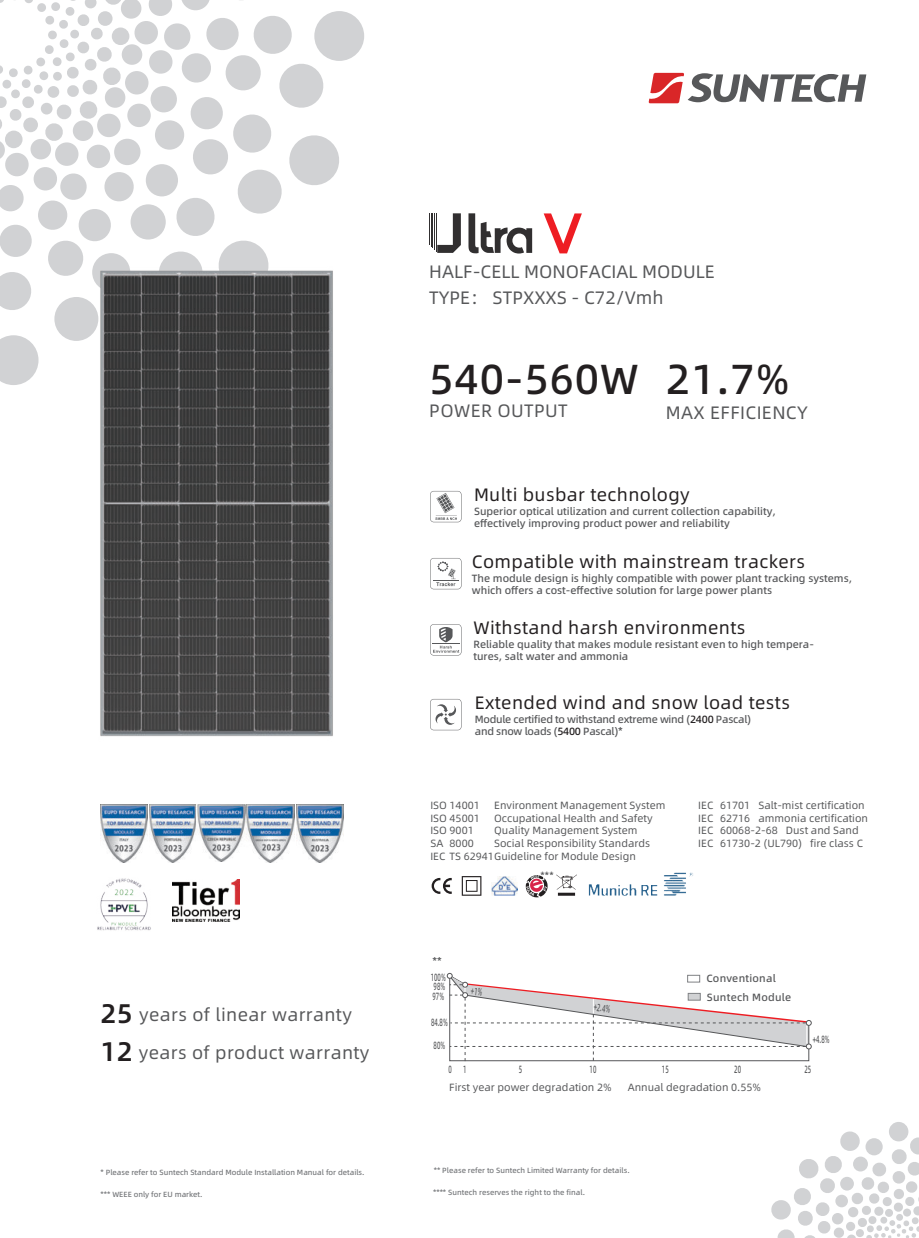
<style>
.page{position:relative;width:919px;height:1238px;background:#fff}
.page>*{position:absolute;margin:0;border:0;box-sizing:border-box;transform-origin:0 0}
.t1{font:42px "Alibaba Pu Hui Ti 2 65 Medium";letter-spacing:.02em;color:#231f20}
.t2{font:18px "Alibaba Pu Hui Ti 2 55 Regular";letter-spacing:.02em;color:#231f20}
.t3{font:18px "Alibaba Pu Hui Ti 2 55 Regular";letter-spacing:.02em;color:#57585a}
.t4{font:18px/26.5px "Alibaba Pu Hui Ti 2 55 Regular";color:#57585a}
.t5{font:10.5px/12.6px "Alibaba Pu Hui Ti 2 55 Regular";color:#57585a}
.t6{font:10.5px/12.6px "Alibaba Pu Hui Ti 2 65 Medium";color:#57585a}
.t7{font:10.5px/12.6px "Alibaba Pu Hui Ti 2 65 Medium";letter-spacing:-.025em;color:#57585a}
.t8{font:10.5px/9px "Alibaba Pu Hui Ti 2 65 Medium";color:#57585a;scale:.56 1}
.t9{font:10.5px/18px "Alibaba Pu Hui Ti 2 65 Medium";letter-spacing:.025em;color:#57585a}
.t10{font:9.6px "Alibaba Pu Hui Ti 2 65 Medium";color:#57585a}
.t11{font:7.5px "Alibaba Pu Hui Ti 2 65 Medium";color:#76787b}
.s1{font-family:"Alibaba Pu Hui Ti 2 75 Semi";font-weight:700;font-size:27px;color:#231f20}
.s2{color:#231f20}
</style>
<div class="page">
<svg style="left:0;top:0;width:364px;height:385px"></svg>
<svg style="left:771px;top:1122px;width:147px;height:115px"></svg>
<svg style="left:648px;top:73px;width:218px;height:30px"></svg>
<img style="left:86px;top:236px;width:259px;height:501px">
<svg style="left:543px;top:213px;width:39px;height:40px"></svg>
<hr style="left:435px;top:213px;width:1px;height:38px;background:#312f30">
<hr style="left:434px;top:213px;width:1px;height:37px;background:#312f30">
<hr style="left:432px;top:213px;width:1px;height:35px;background:#312f30">
<hr style="left:431px;top:213px;width:1px;height:33px;background:#312f30">
<hr style="left:429px;top:213px;width:1px;height:32px;background:#312f30">
<svg style="left:468px;top:213px;width:64px;height:40px"></svg>
<svg style="left:437px;top:213px;width:24px;height:40px"></svg>
<svg style="left:430px;top:491px;width:31px;height:31px"></svg>
<svg style="left:430px;top:558px;width:31px;height:31px"></svg>
<svg style="left:430px;top:624px;width:31px;height:31px"></svg>
<svg style="left:430px;top:699px;width:31px;height:31px"></svg>
<svg style="left:431px;top:877px;width:20px;height:16px"></svg>
<svg style="left:461px;top:876px;width:20px;height:19px"></svg>
<svg style="left:525px;top:875px;width:22px;height:22px"></svg>
<svg style="left:556px;top:874px;width:21px;height:21px"></svg>
<img style="left:491px;top:876px;width:26px;height:19px">
<img style="left:588px;top:872px;width:105px;height:24px">
<img style="left:97px;top:878px;width:54px;height:53px">
<img style="left:149px;top:804px;width:145px;height:58px">
<img style="left:100px;top:804px;width:47px;height:58px">
<img style="left:296px;top:804px;width:48px;height:58px">
<img style="left:173px;top:880px;width:66px;height:41px">
<svg style="left:446px;top:972px;width:366px;height:89px"></svg>
<h2 class="t3" style="left:100px;top:1007px;width:253px"><span class="s1">25</span> years of linear warranty</h2>
<h2 class="t3" style="left:100px;top:1044px;width:270px"><span class="s1">12</span> years of product warranty</h2>
<p class="t11" style="left:100px;top:1168px;width:265px">* Please refer to Suntech Standard Module Installation Manual for details.</p>
<p class="t11" style="left:100px;top:1190px;width:103px">*** WEEE only for EU market.</p>
<h2 class="t4" style="left:429px;top:259px;width:287px">HALF-CELL MONOFACIAL MODULE<br>TYPE： STPXXXS - C72/Vmh</h2>
<h1 class="t1" style="left:429px;top:361px;width:211px">540-560W</h1>
<h2 class="t3" style="left:429px;top:403px;width:140px">POWER OUTPUT</h2>
<h2 class="t3" style="left:665px;top:405px;width:143px">MAX EFFICIENCY</h2>
<h1 class="t1" style="left:665px;top:361px;width:126px">21.7%</h1>
<h2 class="t2" style="left:474px;top:487px;width:217px">Multi busbar technology</h2>
<p class="t6" style="left:474px;top:505px;width:303px">Superior optical utilization and current collection capability, effectively improving product power and reliability</p>
<h2 class="t2" style="left:472px;top:554px;width:334px">Compatible with mainstream trackers</h2>
<p class="t6" style="left:472px;top:571px;width:381px">The module design is highly compatible with power plant tracking systems, which offers a cost-effective solution for large power plants</p>
<h2 class="t2" style="left:473px;top:620px;width:273px">Withstand harsh environments</h2>
<p class="t6" style="left:473px;top:638px;width:342px">Reliable quality that makes module resistant even to high tempera&shy;tures, salt water and ammonia</p>
<h2 class="t2" style="left:475px;top:695px;width:316px">Extended wind and snow load tests</h2>
<p class="t7" style="left:475px;top:712px;width:278px">Module certified to withstand extreme wind (<span class="s2">2400</span> Pascal) and snow loads (<span class="s2">5400</span> Pascal)*</p>
<p class="t5" style="left:494px;top:799px;width:173px">Environment Management System</p>
<p class="t5" style="left:494px;top:812px;width:160px">Occupational Health and Safety</p>
<p class="t5" style="left:494px;top:825px;width:145px">Quality Management System</p>
<p class="t5" style="left:494px;top:837px;width:157px">Social Responsibility Standards</p>
<p class="t5" style="left:430px;top:850px;width:207px">IEC TS 62941Guideline for Module Design</p>
<p class="t5" style="left:430px;top:799px;width:51px">ISO 14001</p>
<p class="t5" style="left:430px;top:812px;width:51px">ISO 45001</p>
<p class="t5" style="left:430px;top:825px;width:45px">ISO 9001</p>
<p class="t5" style="left:449px;top:837px;width:26px">8000</p>
<p class="t5" style="left:430px;top:837px;width:14px">SA</p>
<p class="t6" style="left:432px;top:955px;width:11px">**</p>
<p class="t8" style="left:431px;top:973px;width:28px">100%<br>98%</p>
<p class="t8" style="left:432px;top:992px;width:22px">97%</p>
<p class="t8" style="left:431px;top:1018px;width:32px">84.8%</p>
<p class="t8" style="left:433px;top:1041px;width:22px">80%</p>
<p class="t10" style="left:540px;top:871px;width:15px">***</p>
<p class="t8" style="left:594px;top:1003px;width:31px;rotate:8deg">+2.4%</p>
<p class="t5" style="left:720px;top:798px;width:149px">61701 Salt-mist certification<br>62716 ammonia certification</p>
<p class="t5" style="left:698px;top:799px;width:166px">IEC<br>IEC<br>IEC 60068-2-68 Dust and Sand<br>IEC 61730-2 (UL790) fire class C</p>
<p class="t9" style="left:706px;top:970px;width:86px">Conventional<br>Suntech Module</p>
<p class="t8" style="left:812px;top:1035px;width:31px">+4.8%</p>
<p class="t8" style="left:463px;top:1065px;width:8px">1</p>
<p class="t8" style="left:662px;top:1065px;width:14px">15</p>
<p class="t8" style="left:734px;top:1065px;width:14px">20</p>
<p class="t8" style="left:804px;top:1065px;width:14px">25</p>
<p class="t8" style="left:448px;top:1065px;width:8px">0</p>
<p class="t8" style="left:519px;top:1065px;width:8px">5</p>
<p class="t8" style="left:589px;top:1065px;width:14px">10</p>
<p class="t5" style="left:449px;top:1081px;width:164px">First year power degradation 2%</p>
<p class="t5" style="left:627px;top:1081px;width:135px">Annual degradation 0.55%</p>
<p class="t11" style="left:433px;top:1167px;width:197px">** Please refer to Suntech Limited Warranty for details.</p>
<p class="t11" style="left:433px;top:1186px;width:153px">**** Suntech reserves the right to the final.</p>
</div>
